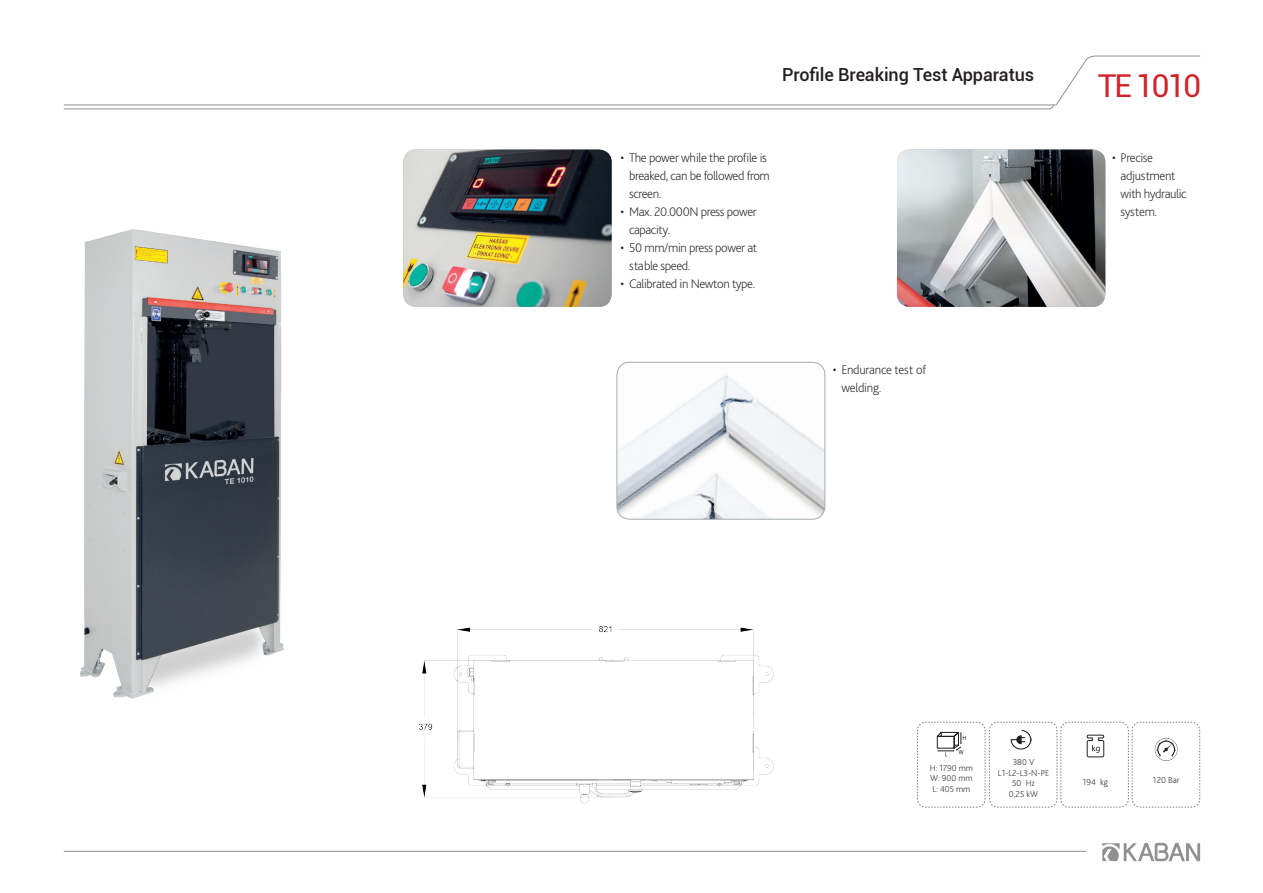
<style>
.page{position:relative;width:1263px;height:893px;background:#fff}
.page>*{position:absolute;margin:0;border:0;box-sizing:border-box;transform-origin:0 0}
.t1{font:31.5px "Roboto";letter-spacing:-.06em;color:#d1232a}
.t2{font:500 18px "Roboto";letter-spacing:-.005em;color:#231f20}
.t3{font:200 13.05px/18px "Bliss Pro";letter-spacing:-.03em;color:#231f20}
.t4{font:200 9px/10.5px "Bliss Pro";color:#231f20;text-align:justify}
</style>
<div class="page">
<svg style="left:63px;top:106px;width:991px;height:4px"></svg>
<svg style="left:63px;top:55px;width:1138px;height:51px"></svg>
<svg style="left:1102px;top:842px;width:98px;height:19px"></svg>
<hr style="left:64px;top:851px;width:1022px;height:1px;background:#8e9091">
<img style="left:897px;top:150px;width:208px;height:157px">
<img style="left:403px;top:150px;width:209px;height:157px">
<img style="left:80px;top:229px;width:204px;height:470px">
<svg style="left:917px;top:721px;width:283px;height:87px"></svg>
<img style="left:1011px;top:729px;width:21px;height:21px">
<img style="left:617px;top:362px;width:208px;height:157px">
<div style="left:617px;top:362px;width:208px;height:157px;border:1px solid #a9b1b3;border-radius:13px"></div>
<img style="left:419px;top:626px;width:355px;height:178px">
<h2 class="t2" style="left:782px;top:62px;width:254px">Profile Breaking Test Apparatus</h2>
<p class="t3" style="left:629px;top:148px;width:142px;text-indent:-9px">• The power while the profile is breaked, can be followed from screen.</p>
<p class="t3" style="left:629px;top:202px;width:129px;text-indent:-9px">• Max. 20.000N press power capacity.</p>
<p class="t3" style="left:629px;top:238px;width:130px;text-indent:-9px">• 50 mm/min press power at stable speed.</p>
<p class="t3" style="left:620px;top:274px;width:136px">• Calibrated in Newton type.</p>
<p class="t3" style="left:841px;top:361px;width:86px;text-indent:-9px">• Endurance test of welding.</p>
<h1 class="t1" style="left:1098px;top:64px;width:105px">TE 1010</h1>
<p class="t3" style="left:1120px;top:148px;width:68px;text-indent:-9px">• Precise adjustment with hydraulic system.</p>
<p class="t4" style="left:998px;top:757px;width:53px;text-align:center">380 V<br>L1-L2-L3-N-PE<br>50 Hz<br>0,25 kW</p>
<p class="t4" style="left:930px;top:762px;width:45px">H: 1790 mm W: 900 mm L: 405 mm</p>
<p class="t4" style="left:1153px;top:774px;width:28px">120 Bar</p>
<p class="t4" style="left:1083px;top:776px;width:26px">194 kg</p>
</div>
